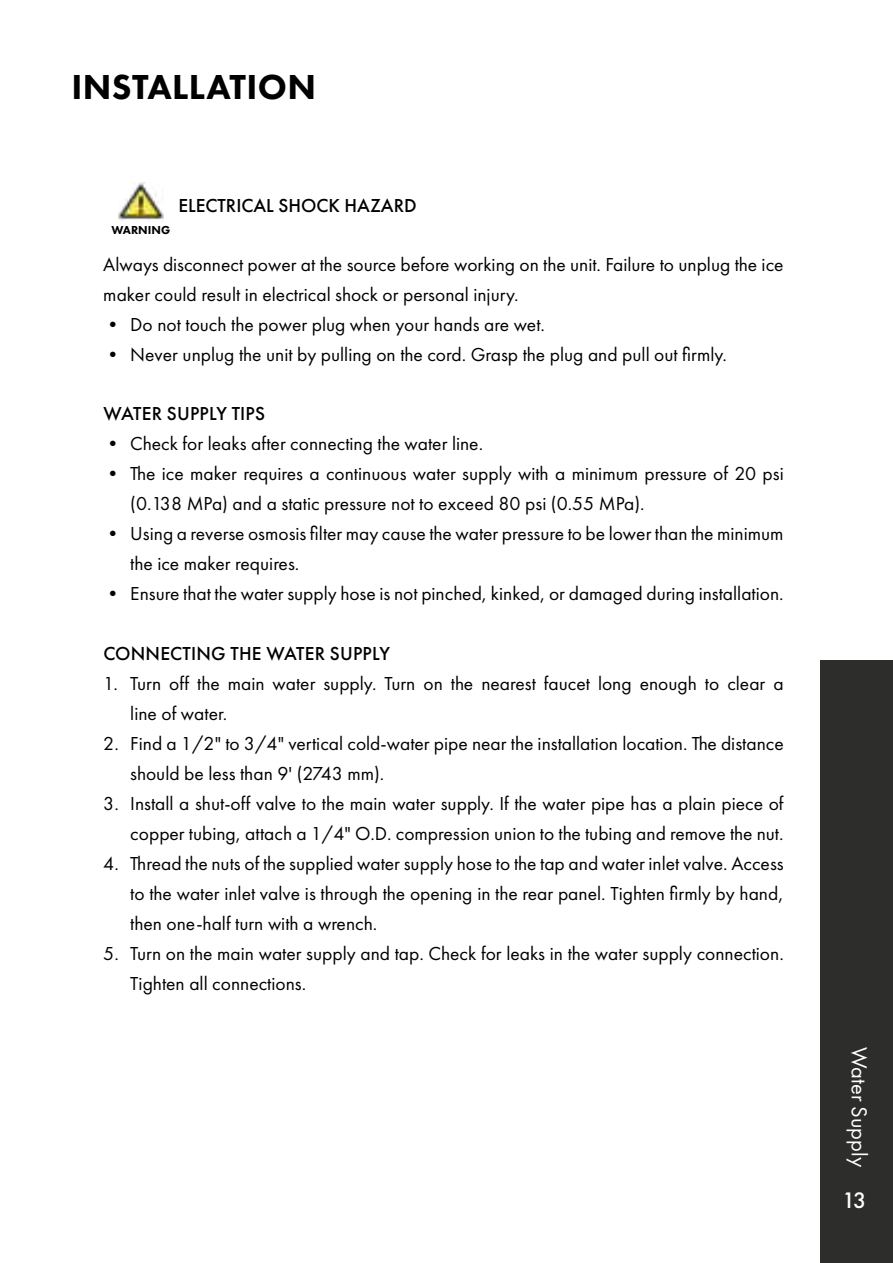
<style>
.page{position:relative;width:893px;height:1263px;background:#fff}
.page>*{position:absolute;margin:0;border:0;box-sizing:border-box;transform-origin:0 0}
.t1{font:800 36px "Futura PT";letter-spacing:.01em;color:#000}
.t2{font:500 23.25px "Futura PT";color:#fff}
.t3{font:22.5px "Futura PT";color:#fff}
.t4{font:19.5px/30px "Futura PT";color:#000}
.t5{font:500 19.5px "Futura PT";letter-spacing:.005em;color:#000}
.t6{font:800 12px "Futura PT";color:#000}
</style>
<div class="page">
<div style="left:820px;top:659px;width:73px;height:604px;background:#2d2d2c"></div>
<img style="left:119px;top:183px;width:44px;height:37px">
<h1 class="t1" style="left:72px;top:65px;width:246px">INSTALLATION</h1>
<p class="t6" style="left:111px;top:223px;width:60px">WARNING</p>
<p class="t5" style="left:178px;top:197px;width:240px">ELECTRICAL SHOCK HAZARD</p>
<p class="t4" style="left:103px;top:251px;width:682px">Always disconnect power at the source before working on the unit. Failure to unplug the ice maker could result in electrical shock or personal injury.</p>
<p class="t4" style="left:103px;top:311px;width:443px">• Do not touch the power plug when your hands are wet.</p>
<p class="t4" style="left:103px;top:341px;width:625px">• Never unplug the unit by pulling on the cord. Grasp the plug and pull out firmly.</p>
<p class="t5" style="left:103px;top:405px;width:163px">WATER SUPPLY TIPS</p>
<p class="t4" style="left:103px;top:430px;width:381px">• Check for leaks after connecting the water line.</p>
<p class="t4" style="left:130px;top:460px;width:655px;text-indent:-27px">• The ice maker requires a continuous water supply with a minimum pressure of 20 psi (0.138 MPa) and a static pressure not to exceed 80 psi (0.55 MPa).</p>
<p class="t4" style="left:130px;top:520px;width:655px;text-indent:-27px">• Using a reverse osmosis filter may cause the water pressure to be lower than the minimum the ice maker requires.</p>
<p class="t4" style="left:103px;top:580px;width:682px">• Ensure that the water supply hose is not pinched, kinked, or damaged during installation.</p>
<p class="t5" style="left:103px;top:645px;width:288px">CONNECTING THE WATER SUPPLY</p>
<p class="t4" style="left:130px;top:669px;width:655px;text-indent:-27px">1. Turn off the main water supply. Turn on the nearest faucet long enough to clear a line of water.</p>
<p class="t4" style="left:130px;top:729px;width:655px;text-indent:-27px">2. Find a 1/2" to 3/4" vertical cold-water pipe near the installation location. The distance should be less than 9' (2743 mm).</p>
<p class="t4" style="left:103px;top:789px;width:682px;text-align:right">3. Install a shut-off valve to the main water supply. If the water pipe has a plain piece of copper tubing, attach a 1/4" O.D. compression union to the tubing and remove the nut.</p>
<p class="t4" style="left:130px;top:849px;width:655px;text-align:justify;text-indent:-27px">4. Thread the nuts of the supplied water supply hose to the tap and water inlet valve. Access to the water inlet valve is through the opening in the rear panel. Tighten firmly by hand, then one-half turn with a wrench.</p>
<p class="t4" style="left:130px;top:939px;width:655px;text-indent:-27px">5. Turn on the main water supply and tap. Check for leaks in the water supply connection.<br>Tighten all connections.</p>
<p class="t3" style="left:869px;top:1047px;width:121px;rotate:90deg">Water Supply</p>
<p class="t2" style="left:842px;top:1190px;width:26px">13</p>
</div>
